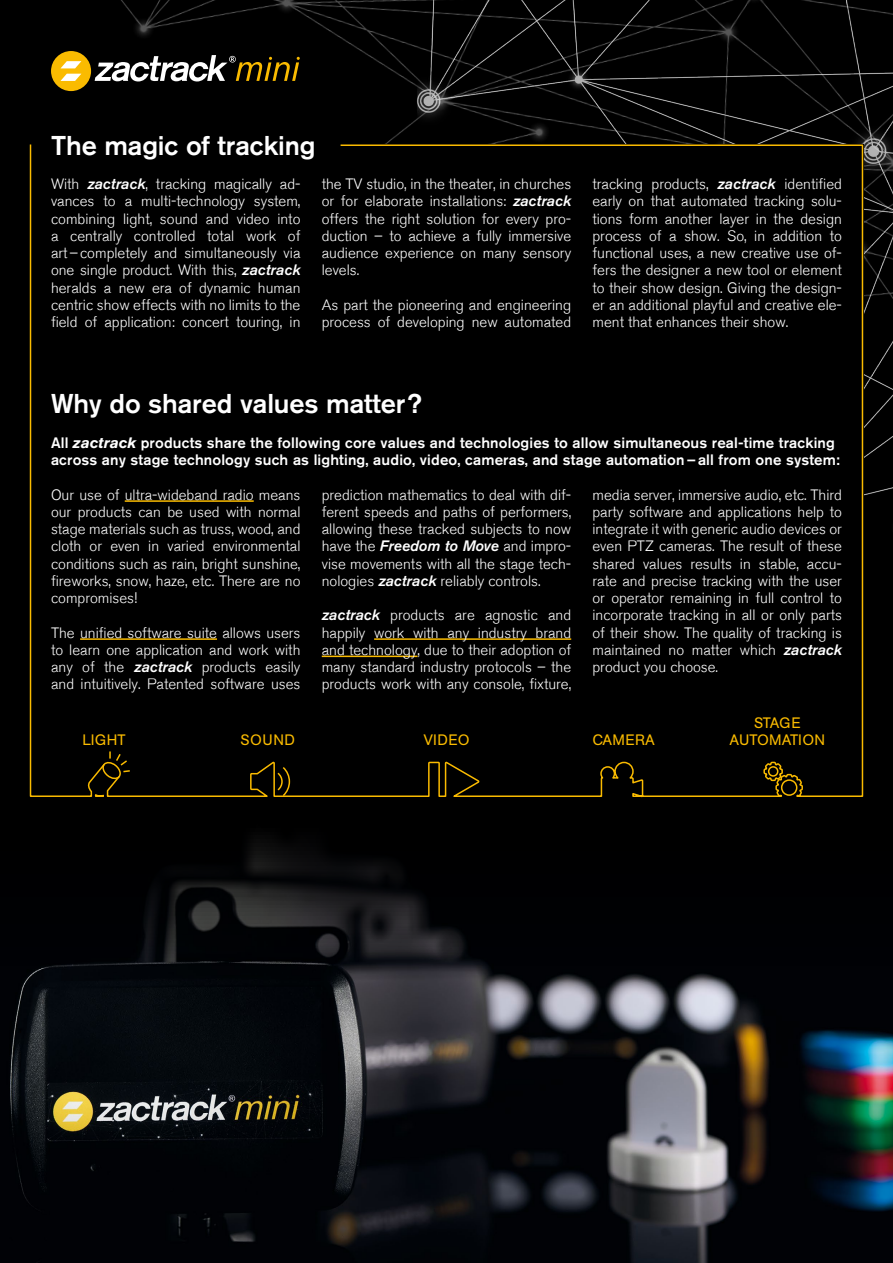
<style>
.page{position:relative;width:893px;height:1263px;background:#fff}
.page>*{position:absolute;margin:0;border:0;box-sizing:border-box;transform-origin:0 0}
.t1{font:500 27px "Akzidenz Grotesk BQ";letter-spacing:-.005em;color:#fff}
.t2{font:300 15px/17.2px "Akzidenz Grotesk BE";color:#fff;text-align:justify}
.t3{font:500 15px/17.2px "Akzidenz Grotesk BQ";letter-spacing:.01em;color:#fff}
.t4{font:15px/17.2px "AG Buch BQ";letter-spacing:.01em;color:#fabb00;text-align:center}
.s1{font-family:"Akzidenz Grotesk BQ Med";font-weight:400;font-style:italic}
.s2{font-weight:700;font-style:italic}
</style>
<div class="page">
<img style="left:0;top:1022px;width:265px;height:241px">
<img style="left:0;top:0;width:265px;height:1022px">
<img style="left:265px;top:0;width:628px;height:1263px">
<div style="left:29px;top:143px;width:77px;height:655px;background:#000"></div>
<div style="left:106px;top:144px;width:758px;height:654px;background:#000"></div>
<hr style="left:125px;top:500px;width:129px;height:2px;background:#fabb00">
<hr style="left:80px;top:638px;width:137px;height:2px;background:#fabb00">
<hr style="left:374px;top:638px;width:197px;height:2px;background:#fabb00">
<hr style="left:322px;top:656px;width:96px;height:1px;background:#fabb00">
<div style="left:51px;top:51px;width:40px;height:40px;background:#fabb00;border-radius:50%"></div>
<svg style="left:61px;top:61px;width:20px;height:7px"></svg>
<svg style="left:60px;top:74px;width:21px;height:7px"></svg>
<svg style="left:95px;top:55px;width:205px;height:26px"></svg>
<h1 class="t1" style="left:51px;top:129px;width:266px">The magic of tracking</h1>
<p class="t2" style="left:51px;top:176px;width:251px">With <span class="s1">zactrack</span>, tracking magically ad&shy;vances to a multi-technology system, combining light, sound and video into a centrally controlled total work of art–completely and simultaneously via one single product. With this, <span class="s1">zactrack </span>heralds a new era of dynamic human centric show effects with no limits to the field of application: concert touring, in</p>
<p class="t2" style="left:322px;top:176px;width:251px">the TV studio, in the theater, in churches or for elaborate installations: <span class="s1">zactrack </span>offers the right solution for every pro&shy;duction – to achieve a fully immersive audience experience on many sensory levels.</p>
<p class="t2" style="left:322px;top:296px;width:251px">As part the pioneering and engineering process of developing new automated</p>
<p class="t2" style="left:592px;top:176px;width:251px">tracking products, <span class="s1">zactrack</span> identified early on that automated tracking solu&shy;tions form another layer in the design process of a show. So, in addition to functional uses, a new creative use of&shy;fers the designer a new tool or element to their show design. Giving the design&shy;er an additional playful and creative ele&shy;ment that enhances their show.</p>
<h1 class="t1" style="left:51px;top:387px;width:372px">Why do shared values matter?</h1>
<p class="t3" style="left:51px;top:434px;width:790px">All <span class="s2">zactrack</span> products share the following core values and technologies to allow simultaneous real-time tracking across any stage technology such as lighting, audio, video, cameras, and stage automation–all from one system:</p>
<p class="t2" style="left:51px;top:486px;width:251px">Our use of ultra-wideband radio means our products can be used with normal stage materials such as truss, wood, and cloth or even in varied environmental conditions such as rain, bright sunshine, fireworks, snow, haze, etc. There are no compromises!</p>
<p class="t2" style="left:51px;top:624px;width:251px">The unified software suite allows users to learn one application and work with any of the <span class="s1">zactrack</span> products easily and intuitively. Patented software uses</p>
<p class="t2" style="left:322px;top:486px;width:251px">prediction mathematics to deal with dif&shy;ferent speeds and paths of performers, allowing these tracked subjects to now have the <span class="s1">Freedom to Move</span> and impro&shy;vise movements with all the stage tech&shy;nologies <span class="s1">zactrack</span> reliably controls.</p>
<p class="t2" style="left:322px;top:607px;width:251px"><span class="s1">zactrack</span> products are agnostic and happily work with any industry brand and technology, due to their adoption of many standard industry protocols – the products work with any console, fixture,</p>
<p class="t2" style="left:592px;top:486px;width:251px">media server, immersive audio, etc. Third party software and applications help to integrate it with generic audio devices or even PTZ cameras. The result of these shared values results in stable, accu&shy;rate and precise tracking with the user or operator remaining in full control to incorporate tracking in all or only parts of their show. The quality of tracking is maintained no matter which <span class="s1">zactrack </span>product you choose.</p>
<p class="t4" style="left:83px;top:732px;width:45px">LIGHT</p>
<p class="t4" style="left:241px;top:732px;width:56px">SOUND</p>
<p class="t4" style="left:423px;top:732px;width:48px">VIDEO</p>
<p class="t4" style="left:592px;top:732px;width:64px">CAMERA</p>
<p class="t4" style="left:729px;top:714px;width:97px">STAGE<br>AUTOMATION</p>
</div>
